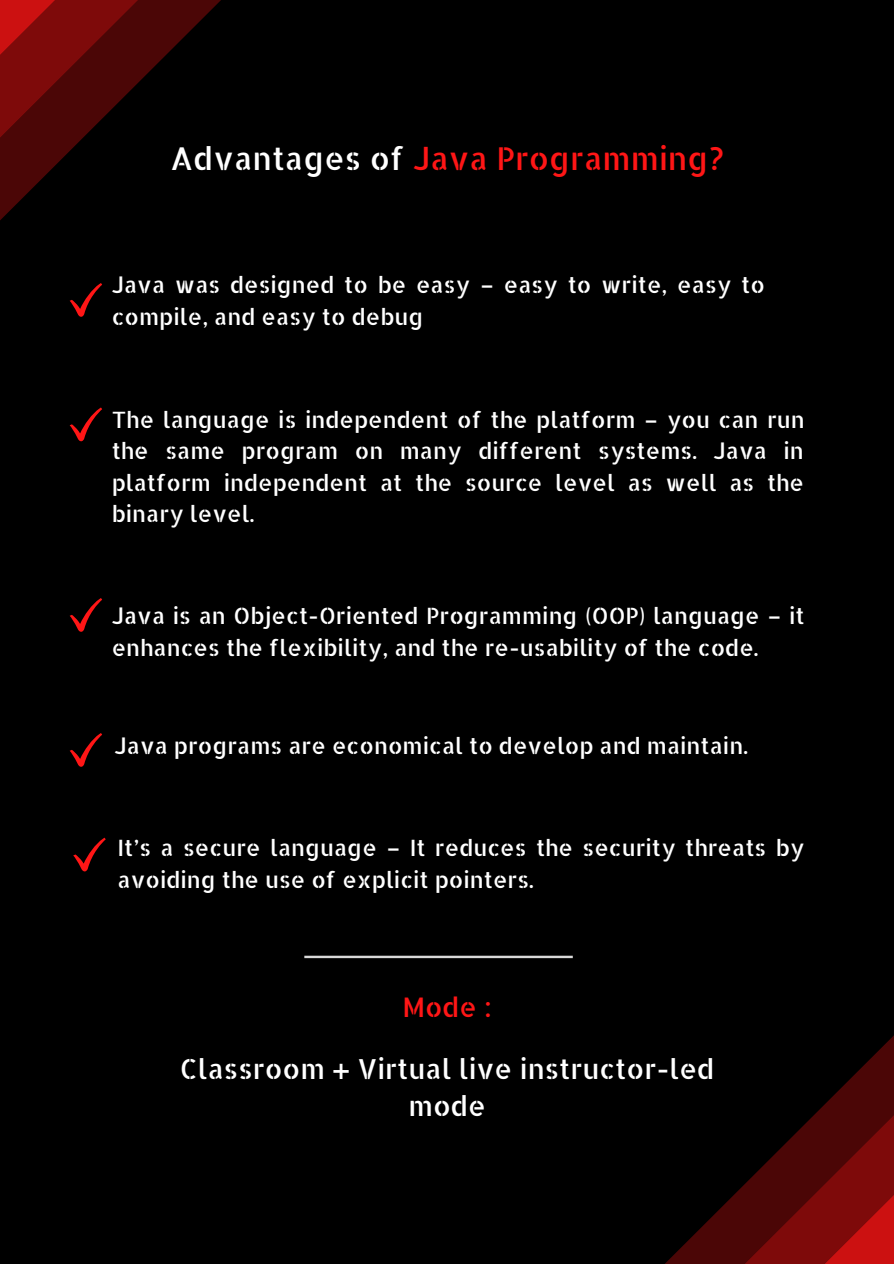
<style>
.page{position:relative;width:894px;height:1264px;background:#fff}
.page>*{position:absolute;margin:0;border:0;box-sizing:border-box;transform-origin:0 0}
.t1{font:31.5px "Allerta Stencil";color:#ff1616}
.t2{font:27.6px/36.9px "Allerta Stencil";color:#fff;text-align:center}
.t3{font:27px "Allerta Stencil";color:#ff1616}
.t4{font:22.5px/31.5px "Allerta Stencil";color:#fff}
.s1{color:#fff}
</style>
<div class="page">
<div style="left:0;top:0;width:893px;height:1263px;background:#000"></div>
<svg style="left:666px;top:1036px;width:227px;height:227px"></svg>
<svg style="left:733px;top:1114px;width:160px;height:149px;background:#5d0707"></svg>
<svg style="left:0;top:0;width:221px;height:220px"></svg>
<svg style="left:0;top:0;width:150px;height:155px;background:#5a0707"></svg>
<svg style="left:304px;top:955px;width:268px;height:3px"></svg>
<svg style="left:70px;top:283px;width:32px;height:34px"></svg>
<svg style="left:70px;top:407px;width:32px;height:34px"></svg>
<svg style="left:70px;top:733px;width:32px;height:33px"></svg>
<svg style="left:70px;top:598px;width:32px;height:33px"></svg>
<svg style="left:73px;top:837px;width:33px;height:34px"></svg>
<h1 class="t1" style="left:170px;top:137px;width:555px"><span class="s1">Advantages of</span> Java Programming?</h1>
<p class="t4" style="left:112px;top:268px;width:654px">Java was designed to be easy – easy to write, easy to compile, and easy to debug</p>
<p class="t4" style="left:112px;top:403px;width:694px;text-align:justify">The language is independent of the platform – you can run the same program on many different systems. Java in platform independent at the source level as well as the binary level.</p>
<p class="t4" style="left:112px;top:599px;width:694px">Java is an Object-Oriented Programming (OOP) language – it enhances the flexibility, and the re-usability of the code.</p>
<p class="t4" style="left:114px;top:729px;width:634px">Java programs are economical to develop and maintain.</p>
<p class="t4" style="left:117px;top:831px;width:688px">It’s a secure language – It reduces the security threats by avoiding the use of explicit pointers.</p>
<p class="t3" style="left:402px;top:989px;width:91px">Mode :</p>
<p class="t2" style="left:180px;top:1049px;width:536px">Classroom + Virtual live instructor-led mode</p>
</div>
